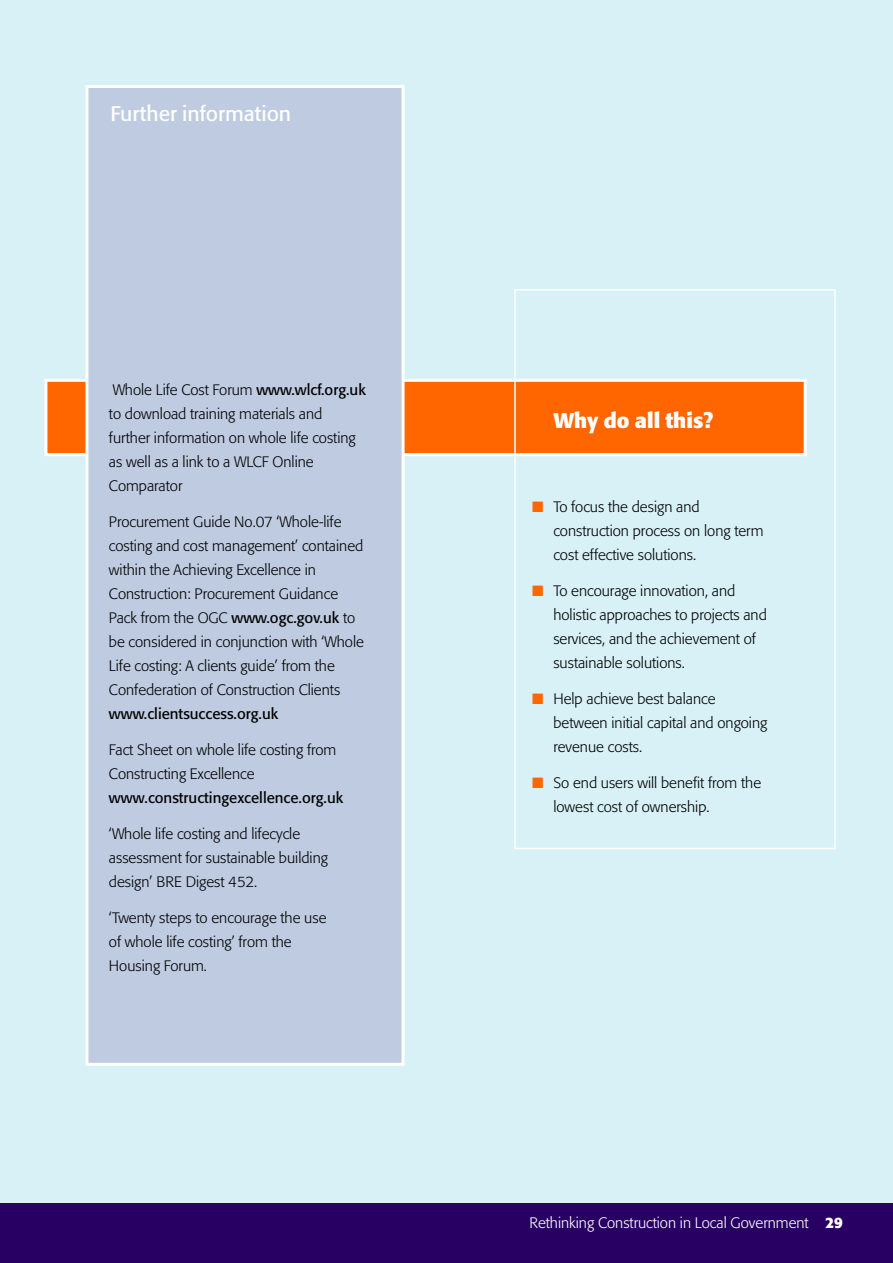
<style>
.page{position:relative;width:893px;height:1263px;background:#fff}
.page>*{position:absolute;margin:0;border:0;box-sizing:border-box;transform-origin:0 0}
.t1{font:21px "Formata";color:#fff}
.t2{font:700 21px "Formata";color:#fff}
.t3{font:300 15px/24px "Formata";color:#000}
.t4{font:15px "Formata";color:#000}
.t5{font:300 15px "Formata";color:#fff}
.s1{font-weight:400}
.s2{color:#f60}
.s3{font-weight:700}
</style>
<div class="page">
<div style="left:0;top:0;width:892px;height:1263px;background:#d8f1f6"></div>
<div style="left:46px;top:380px;width:759px;height:75px;background:#f60"></div>
<div style="left:44px;top:379px;width:762px;height:77px;border:3px solid #fff"></div>
<div style="left:0;top:1203px;width:892px;height:60px;background:#280063"></div>
<div style="left:87px;top:87px;width:316px;height:977px;background:#becbe0"></div>
<div style="left:85px;top:85px;width:319px;height:981px;border:3px solid #fff"></div>
<div style="left:514px;top:289px;width:321px;height:560px;border:2px solid #fff"></div>
<h1 class="t1" style="left:110px;top:104px;width:182px">Further information</h1>
<p class="t3" style="left:109px;top:378px;width:258px">Whole Life Cost Forum <span class="s1">www.wlcf.org.uk </span>to download training materials and further information on whole life costing as well as a link to a WLCF Online<br>Comparator</p>
<p class="t3" style="left:109px;top:510px;width:256px">Procurement Guide No.07 ‘Whole-life costing and cost management’ contained within the Achieving Excellence in Construction: Procurement Guidance Pack from the OGC <span class="s1">www.ogc.gov.uk</span> to be considered in conjunction with ‘Whole Life costing: A clients guide’ from the Confederation of Construction Clients</p>
<p class="t4" style="left:109px;top:707px;width:171px">www.clientsuccess.org.uk</p>
<p class="t3" style="left:109px;top:738px;width:229px">Fact Sheet on whole life costing from<br>Constructing Excellence</p>
<p class="t4" style="left:109px;top:791px;width:236px">www.constructingexcellence.org.uk</p>
<p class="t3" style="left:109px;top:822px;width:220px">‘Whole life costing and lifecycle assessment for sustainable building design’ BRE Digest 452.</p>
<p class="t3" style="left:109px;top:906px;width:219px">‘Twenty steps to encourage the use of whole life costing’ from the<br>Housing Forum.</p>
<h1 class="t2" style="left:553px;top:411px;width:161px">Why do all this?</h1>
<p class="t3" style="left:553px;top:496px;width:211px;text-indent:-21px"><span class="s2">■</span> To focus the design and construction process on long term cost effective solutions.</p>
<p class="t3" style="left:553px;top:580px;width:215px;text-indent:-21px"><span class="s2">■</span> To encourage innovation, and holistic approaches to projects and services, and the achievement of sustainable solutions.</p>
<p class="t3" style="left:553px;top:688px;width:215px;text-indent:-21px"><span class="s2">■</span> Help achieve best balance between initial capital and ongoing revenue costs.</p>
<p class="t3" style="left:553px;top:772px;width:209px;text-indent:-21px"><span class="s2">■</span> So end users will benefit from the lowest cost of ownership.</p>
<p class="t5" style="left:529px;top:1216px;width:315px">Rethinking Construction in Local Government <span class="s3">29</span></p>
</div>
